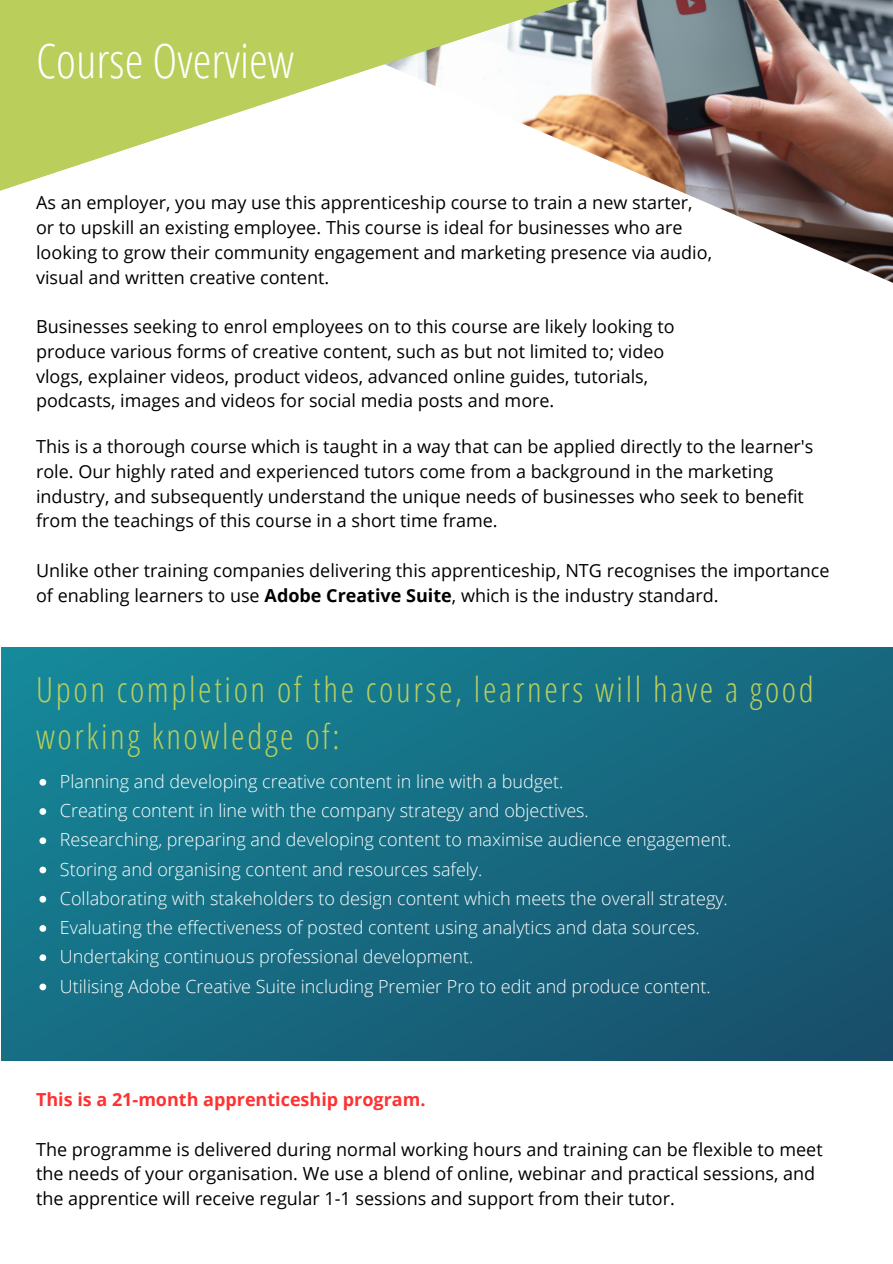
<style>
.page{position:relative;width:893px;height:1264px;background:#fff}
.page>*{position:absolute;margin:0;border:0;box-sizing:border-box;transform-origin:0 0}
.t1{font:300 48px "Open Sans Condensed";color:#fff}
.t2{font:300 34.5px/47.2px "Open Sans Condensed";letter-spacing:.075em;color:#bace5c}
.t3{font:18px/24.8px "Open Sans";color:#000}
.t4{font:300 18px "Open Sans";color:#fff}
.t5{font:700 18px "Open Sans";color:#ff3131}
.s1{font-weight:700}
</style>
<div class="page">
<img style="left:681px;top:0;width:211px;height:283px">
<svg style="left:0;top:0;width:681px;height:192px"></svg>
<div style="left:1px;top:647px;width:891px;height:501px;background:linear-gradient(to right,#167d90,#185a73)"></div>
<div style="left:0;top:1061px;width:892px;height:201px;background:#fff"></div>
<svg style="left:39px;top:779px;width:7px;height:6px"></svg>
<svg style="left:39px;top:808px;width:7px;height:6px"></svg>
<svg style="left:39px;top:837px;width:7px;height:7px"></svg>
<svg style="left:39px;top:866px;width:7px;height:7px"></svg>
<svg style="left:39px;top:895px;width:7px;height:7px"></svg>
<svg style="left:39px;top:925px;width:7px;height:6px"></svg>
<svg style="left:39px;top:954px;width:7px;height:7px"></svg>
<svg style="left:39px;top:983px;width:7px;height:7px"></svg>
<p class="t1" style="left:36px;top:27px;width:259px">Course Overview</p>
<p class="t3" style="left:36px;top:190px;width:677px">As an employer, you may use this apprenticeship course to train a new starter, or to upskill an existing employee. This course is ideal for businesses who are looking to grow their community engagement and marketing presence via audio, visual and written creative content.</p>
<p class="t3" style="left:36px;top:314px;width:640px">Businesses seeking to enrol employees on to this course are likely looking to produce various forms of creative content, such as but not limited to; video vlogs, explainer videos, product videos, advanced online guides, tutorials, podcasts, images and videos for social media posts and more.</p>
<p class="t3" style="left:36px;top:434px;width:778px">This is a thorough course which is taught in a way that can be applied directly to the learner's role. Our highly rated and experienced tutors come from a background in the marketing industry, and subsequently understand the unique needs of businesses who seek to benefit from the teachings of this course in a short time frame.</p>
<p class="t3" style="left:36px;top:557px;width:794px">Unlike other training companies delivering this apprenticeship, NTG recognises the importance of enabling learners to use <span class="s1">Adobe Creative Suite</span>, which is the industry standard.</p>
<p class="t2" style="left:36px;top:664px;width:779px">Upon completion of the course, learners will have a good working knowledge of:</p>
<p class="t4" style="left:60px;top:768px;width:505px">Planning and developing creative content in line with a budget.</p>
<p class="t4" style="left:60px;top:798px;width:530px">Creating content in line with the company strategy and objectives.</p>
<p class="t4" style="left:60px;top:827px;width:673px">Researching, preparing and developing content to maximise audience engagement.</p>
<p class="t4" style="left:60px;top:856px;width:424px">Storing and organising content and resources safely.</p>
<p class="t4" style="left:60px;top:885px;width:669px">Collaborating with stakeholders to design content which meets the overall strategy.</p>
<p class="t4" style="left:60px;top:914px;width:641px">Evaluating the effectiveness of posted content using analytics and data sources.</p>
<p class="t4" style="left:60px;top:944px;width:415px">Undertaking continuous professional development.</p>
<p class="t4" style="left:60px;top:973px;width:652px">Utilising Adobe Creative Suite including Premier Pro to edit and produce content.</p>
<p class="t5" style="left:36px;top:1086px;width:391px">This is a 21-month apprenticeship program.</p>
<p class="t3" style="left:36px;top:1136px;width:788px">The programme is delivered during normal working hours and training can be flexible to meet the needs of your organisation. We use a blend of online, webinar and practical sessions, and the apprentice will receive regular 1-1 sessions and support from their tutor.</p>
</div>
